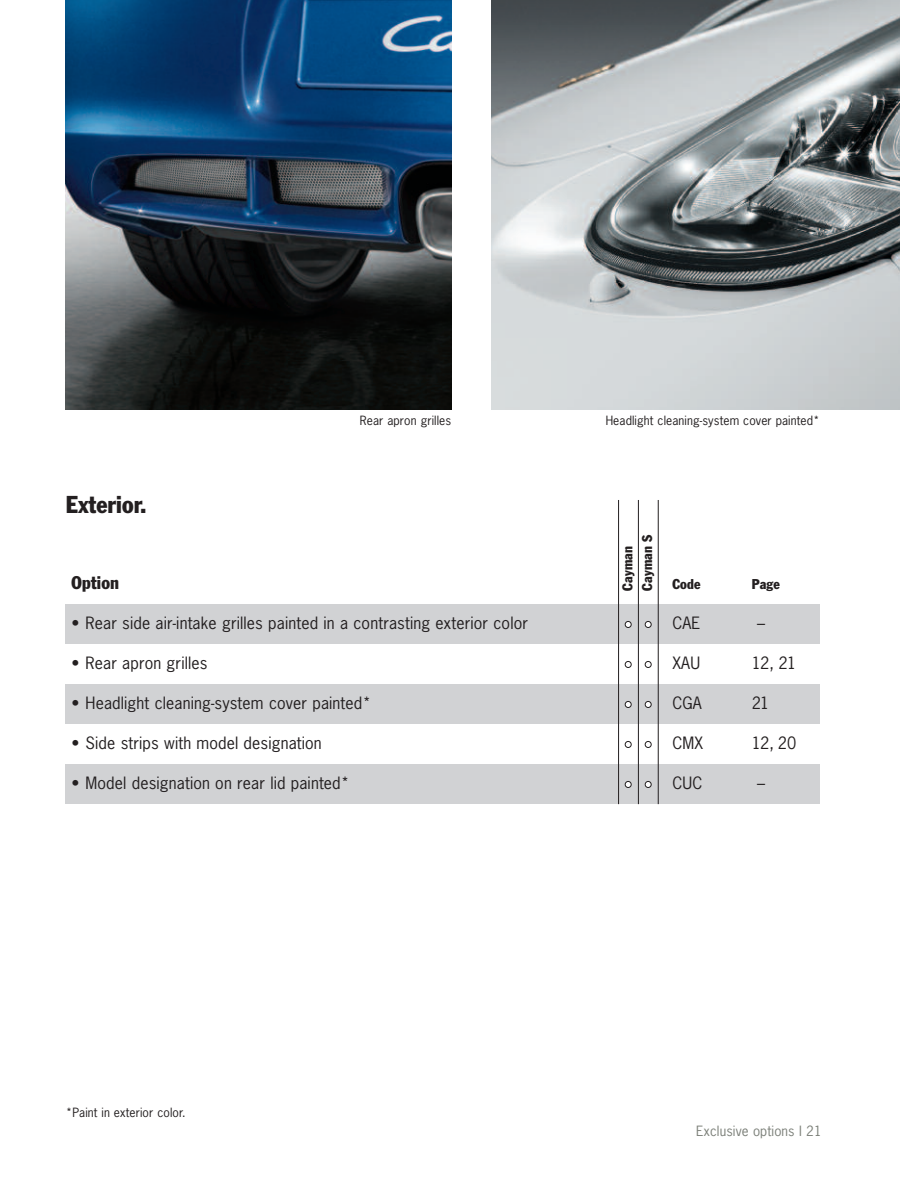
<style>
.page{position:relative;width:900px;height:1188px;background:#fff}
.page>*{position:absolute;margin:0;border:0;box-sizing:border-box;transform-origin:0 0}
.t1{font:condensed 24px "Porsche Franklin Gothic";letter-spacing:.01em;color:#231f20}
.t2{font:condensed 18px "Porsche Franklin Gothic";letter-spacing:.01em;color:#231f20}
.t3{font:16px "Porsche News Gothic";letter-spacing:.01em;color:#231f20}
.t4{font:condensed 14px/19.8px "Porsche Franklin Gothic";letter-spacing:.01em;color:#231f20}
.t5{font:13.4px "Porsche News Gothic";letter-spacing:.01em;color:#7c8079}
.t6{font:12px "Porsche News Gothic";letter-spacing:.01em;color:#231f20}
.s1{font-size:16.8px;color:#fff}
</style>
<div class="page">
<img style="left:66px;top:0;width:385px;height:410px">
<img style="left:491px;top:0;width:409px;height:410px">
<div style="left:66px;top:684px;width:754px;height:40px;background:#d1d2d4"></div>
<div style="left:66px;top:764px;width:754px;height:40px;background:#d1d2d4"></div>
<div style="left:66px;top:604px;width:754px;height:40px;background:#d1d2d4"></div>
<hr style="left:618px;top:500px;width:1px;height:304px;background:#231f20">
<hr style="left:638px;top:500px;width:1px;height:304px;background:#231f20">
<hr style="left:658px;top:500px;width:1px;height:304px;background:#231f20">
<h1 class="t1" style="left:66px;top:496px;width:82px">Exterior.</h1>
<p class="t6" style="left:360px;top:416px;width:93px">Rear apron grilles</p>
<p class="t6" style="left:606px;top:416px;width:216px">Headlight cleaning-system cover painted*</p>
<p class="t4" style="left:619px;top:591px;width:58px;rotate:-90deg">Cayman<br>Cayman S</p>
<p class="t2" style="left:71px;top:576px;width:49px">Option</p>
<p class="t4" style="left:672px;top:575px;width:30px">Code</p>
<p class="t4" style="left:752px;top:575px;width:30px">Page</p>
<p class="t3" style="left:71px;top:617px;width:458px">• Rear side air-intake grilles painted in a contrasting exterior color</p>
<p class="t3" style="left:624px;top:617px;width:78px"><span class="s1">• •</span> CAE</p>
<p class="t3" style="left:757px;top:617px;width:9px">–</p>
<p class="t3" style="left:71px;top:657px;width:138px">• Rear apron grilles</p>
<p class="t3" style="left:624px;top:657px;width:78px"><span class="s1">• •</span> XAU</p>
<p class="t3" style="left:752px;top:657px;width:46px">12, 21</p>
<p class="t3" style="left:71px;top:697px;width:301px">• Headlight cleaning-system cover painted*</p>
<p class="t3" style="left:624px;top:697px;width:79px"><span class="s1">• •</span> CGA</p>
<p class="t3" style="left:752px;top:697px;width:19px">21</p>
<p class="t3" style="left:71px;top:737px;width:252px">• Side strips with model designation</p>
<p class="t3" style="left:624px;top:737px;width:81px"><span class="s1">• •</span> CMX</p>
<p class="t3" style="left:752px;top:737px;width:46px">12, 20</p>
<p class="t3" style="left:71px;top:777px;width:280px">• Model designation on rear lid painted*</p>
<p class="t3" style="left:624px;top:777px;width:80px"><span class="s1">• •</span> CUC</p>
<p class="t3" style="left:757px;top:777px;width:9px">–</p>
<p class="t6" style="left:66px;top:1108px;width:121px">*Paint in exterior color.</p>
<p class="t5" style="left:696px;top:1125px;width:127px">Exclusive options I 21</p>
</div>
